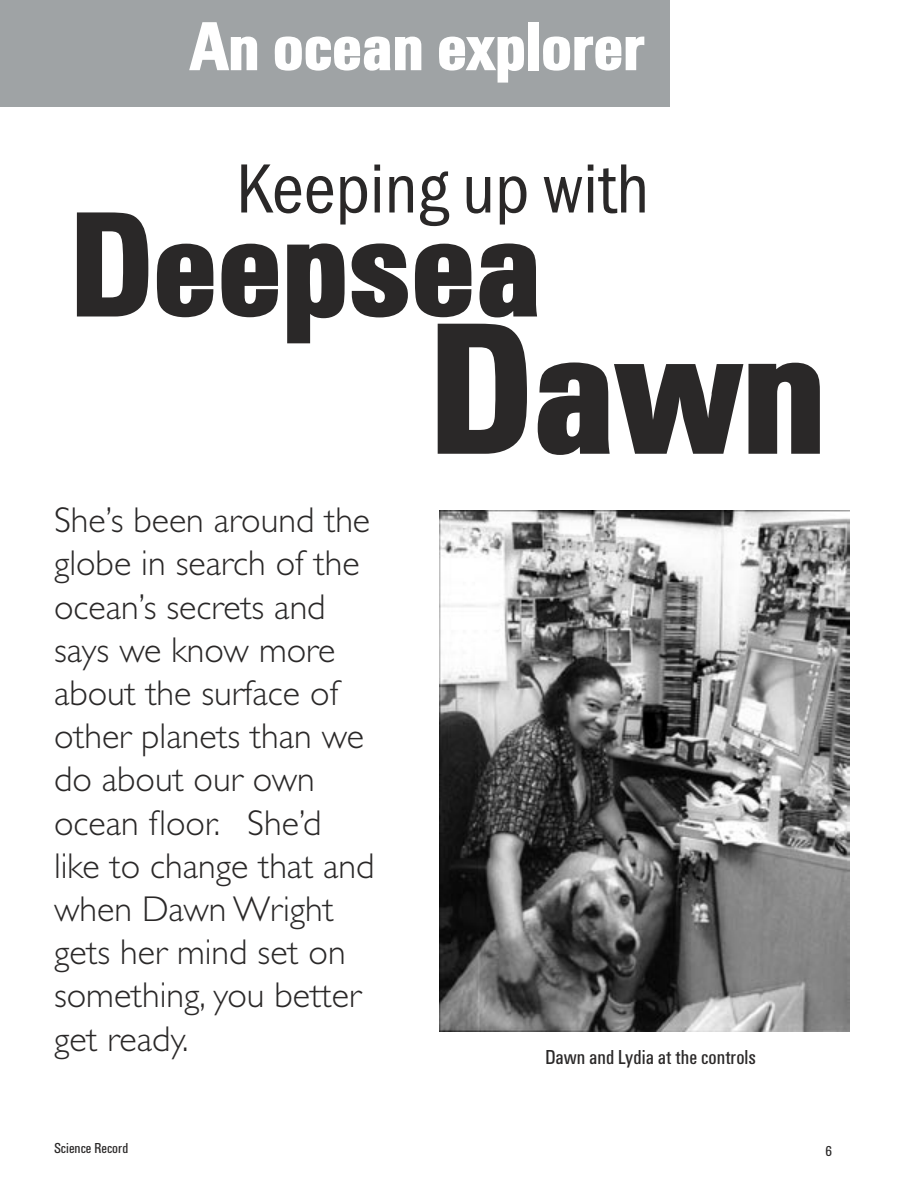
<style>
.page{position:relative;width:918px;height:1188px;background:#fff}
.page>*{position:absolute;margin:0;border:0;box-sizing:border-box;transform-origin:0 0}
.t1{font:800 195px "Unitus Condensed LH";color:#2a2828}
.t2{font:800 156px "Unitus Condensed LH";color:#2a2828}
.t3{font:800 72px "Unitus Condensed LH";color:#fff}
.t4{font:72px "FS Franklin Gothic Cond";color:#2a2828}
.t5{font:300 36px/43.2px "Gill Sans";color:#2a2828}
.t6{font:21px "Unitus Condensed";color:#2a2828}
.t7{font:15px "Unitus Condensed";color:#2a2828}
</style>
<div class="page">
<div style="left:0;top:0;width:670px;height:107px;background:#9fa3a5"></div>
<img style="left:440px;top:510px;width:410px;height:522px">
<h3 class="t3" style="left:190px;top:5px;width:455px">An ocean explorer</h3>
<h3 class="t4" style="left:236px;top:148px;width:415px">Keeping up with</h3>
<h2 class="t2" style="left:70px;top:176px;width:473px">Deepsea</h2>
<h1 class="t1" style="left:429px;top:278px;width:398px">Dawn</h1>
<p class="t5" style="left:54px;top:499px;width:322px">She’s been around the globe in search of the ocean’s secrets and says we know more about the surface of other planets than we do about our own ocean floor. She’d like to change that and when Dawn Wright gets her mind set on something, you better get ready.</p>
<p class="t6" style="left:545px;top:1046px;width:212px">Dawn and Lydia at the controls</p>
<p class="t7" style="left:54px;top:1139px;width:76px">Science Record</p>
<p class="t7" style="left:825px;top:1142px;width:8px">6</p>
</div>
